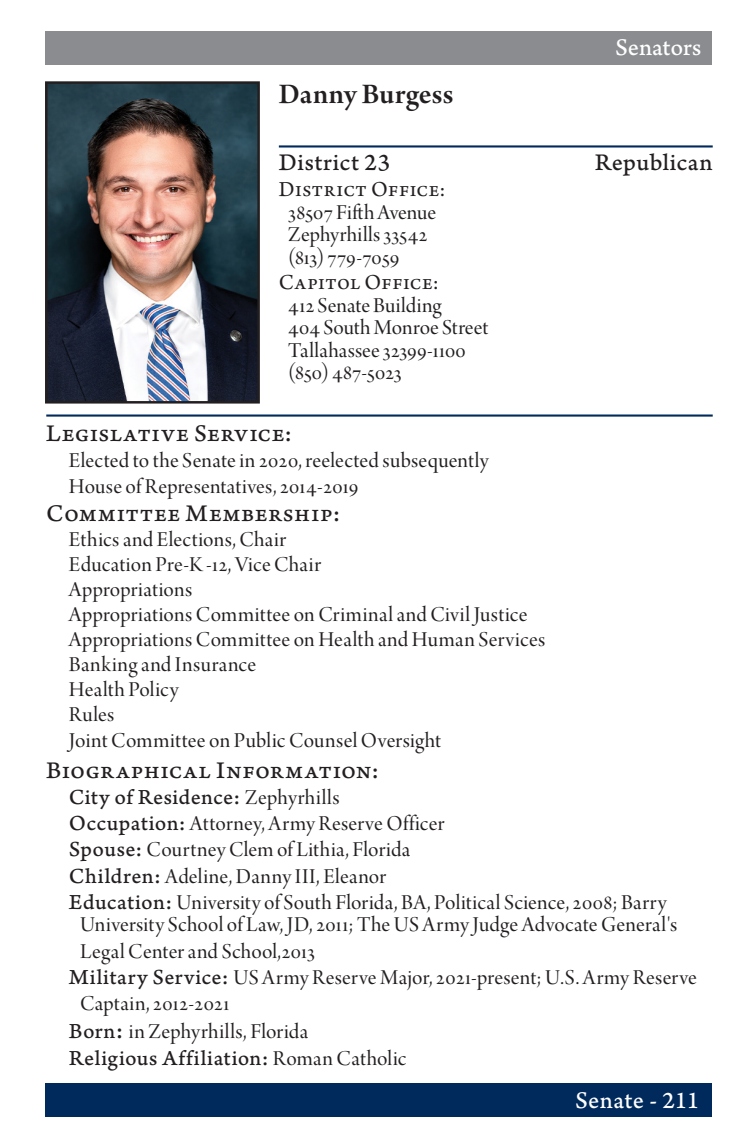
<style>
.page{position:relative;width:743px;height:1148px;background:#fff}
.page>*{position:absolute;margin:0;border:0;box-sizing:border-box;transform-origin:0 0}
.t1{font:30px "Arno Pro Smbd Subhead";color:#231f20}
.t2{font:25px "Arno Pro Caption";letter-spacing:.02em;color:#231f20}
.t3{font:25px "Arno Pro Caption";letter-spacing:-.005em;color:#fff}
.t4{font:22.5px/26.2px "Arno Pro Display";letter-spacing:.02em;color:#231f20}
.t5{font:22.5px "Arno Pro Caption";letter-spacing:.04em;color:#231f20}
.t6{font:22.5px "Arno Pro";letter-spacing:.025em;color:#231f20}
.t7{font:22.5px "Arno Pro Display";letter-spacing:.04em;color:#231f20}
.t8{font:22.5px "Arno Pro Display";letter-spacing:-.005em;color:#231f20}
.s1{font-family:"Arno Pro Display"}
.s2{font-family:"Arno Pro Caption"}
.s3{font-family:"Arno Pro Caption";font-size:25px}
</style>
<div class="page">
<div style="left:45px;top:1082px;width:666px;height:34px;background:#002a5c"></div>
<div style="left:45px;top:32px;width:666px;height:33px;background:#8a8c8f"></div>
<hr style="left:279px;top:145px;width:433px;height:2px;background:#002a5c">
<hr style="left:46px;top:414px;width:666px;height:2px;background:#002a5c">
<img style="left:48px;top:84px;width:209px;height:316px">
<div style="left:45px;top:81px;width:215px;height:322px;border:2px solid #231f20"></div>
<p class="t1" style="left:279px;top:77px;width:176px">Danny Burgess</p>
<p class="t3" style="left:615px;top:33px;width:88px">Senators</p>
<p class="t2" style="left:279px;top:148px;width:113px">District 23</p>
<p class="t2" style="left:594px;top:148px;width:119px">Republican</p>
<p class="t6" style="left:279px;top:176px;width:168px">District Office:</p>
<p class="t4" style="left:288px;top:200px;width:149px">38507 Fifth Avenue</p>
<p class="t4" style="left:288px;top:223px;width:141px">Zephyrhills 33542</p>
<p class="t8" style="left:288px;top:245px;width:112px">(813) 779-7059</p>
<p class="t6" style="left:279px;top:270px;width:161px">Capitol Office:</p>
<p class="t4" style="left:288px;top:293px;width:155px">412 Senate Building</p>
<p class="t4" style="left:288px;top:316px;width:201px">404 South Monroe Street</p>
<p class="t4" style="left:288px;top:338px;width:179px">Tallahassee 32399-1100</p>
<p class="t4" style="left:288px;top:361px;width:115px">(850) 487-5023</p>
<p class="t2" style="left:46px;top:418px;width:247px">Legislative Service:</p>
<p class="t4" style="left:69px;top:448px;width:421px">Elected to the Senate in 2020, reelected subsequently</p>
<p class="t4" style="left:69px;top:474px;width:291px">House of Representatives, 2014-2019</p>
<p class="t2" style="left:46px;top:498px;width:295px">Committee Membership:</p>
<p class="t4" style="left:69px;top:527px;width:219px">Ethics and Elections, Chair</p>
<p class="t4" style="left:69px;top:552px;width:254px">Education Pre-K -12, Vice Chair</p>
<p class="t7" style="left:69px;top:576px;width:125px">Appropriations</p>
<p class="t4" style="left:69px;top:602px;width:460px">Appropriations Committee on Criminal and Civil Justice</p>
<p class="t4" style="left:69px;top:627px;width:478px">Appropriations Committee on Health and Human Services</p>
<p class="t4" style="left:69px;top:652px;width:189px">Banking and Insurance</p>
<p class="t4" style="left:69px;top:677px;width:111px">Health Policy</p>
<p class="t4" style="left:69px;top:702px;width:47px">Rules</p>
<p class="t4" style="left:69px;top:728px;width:374px">Joint Committee on Public Counsel Oversight</p>
<p class="t2" style="left:46px;top:755px;width:334px">Biographical Information:</p>
<p class="t5" style="left:69px;top:783px;width:272px">City of Residence: <span class="s1">Zephyrhills</span></p>
<p class="t4" style="left:69px;top:811px;width:377px"><span class="s2">Occupation:</span> Attorney, Army Reserve Officer</p>
<p class="t4" style="left:69px;top:838px;width:343px"><span class="s2">Spouse:</span> Courtney Clem of Lithia, Florida</p>
<p class="t4" style="left:69px;top:864px;width:319px"><span class="s2">Children:</span> Adeline, Danny III, Eleanor</p>
<p class="t4" style="left:69px;top:890px;width:599px"><span class="s2">Education:</span> University of South Florida, BA, Political Science, 2008; Barry</p>
<p class="t4" style="left:80px;top:913px;width:598px">University School of Law, JD, 2011; The US Army Judge Advocate General's<br>Legal Center and School,2013</p>
<p class="t4" style="left:69px;top:965px;width:629px"><span class="s2">Military Service:</span> US Army Reserve Major, 2021-present; U.S. Army Reserve</p>
<p class="t4" style="left:80px;top:991px;width:151px">Captain, 2012-2021</p>
<p class="t4" style="left:69px;top:1019px;width:241px"><span class="s2">Born</span><span class="s3">:</span> in Zephyrhills, Florida</p>
<p class="t5" style="left:69px;top:1045px;width:339px">Religious Affiliation: <span class="s1">Roman Catholic</span></p>
<p class="t3" style="left:575px;top:1085px;width:126px">Senate - 211</p>
</div>
